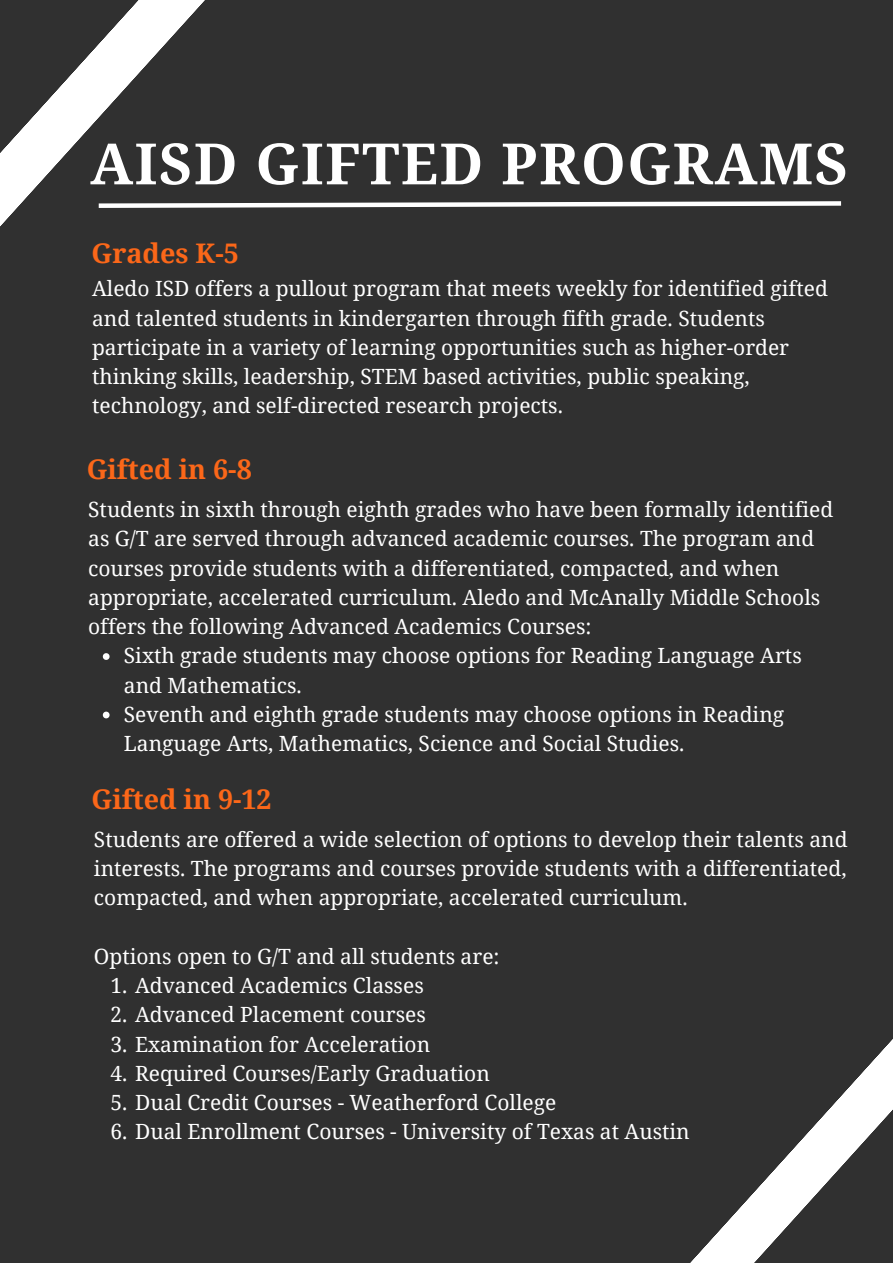
<style>
.page{position:relative;width:893px;height:1264px;background:#fff}
.page>*{position:absolute;margin:0;border:0;box-sizing:border-box;transform-origin:0 0}
.t1{font:700 57px "Noto Serif";letter-spacing:.025em;color:#fff}
.t2{font:700 27px "Noto Serif";color:#fb6719}
.t3{font:21px/29.2px "Noto Serif";color:#fff}
</style>
<div class="page">
<div style="left:0;top:0;width:892px;height:1262px;background:#303030"></div>
<svg style="left:532px;top:201px;width:310px;height:6px;background:#cacaca"></svg>
<svg style="left:691px;top:1040px;width:201px;height:222px"></svg>
<svg style="left:0;top:0;width:532px;height:719px"></svg>
<p class="t1" style="left:90px;top:123px;width:759px">AISD GIFTED PROGRAMS</p>
<p class="t2" style="left:92px;top:234px;width:149px">Grades K-5</p>
<p class="t3" style="left:92px;top:273px;width:737px">Aledo ISD offers a pullout program that meets weekly for identified gifted and talented students in kindergarten through fifth grade. Students participate in a variety of learning opportunities such as higher-order thinking skills, leadership, STEM based activities, public speaking, technology, and self-directed research projects.</p>
<p class="t2" style="left:87px;top:450px;width:166px">Gifted in 6-8</p>
<p class="t3" style="left:88px;top:494px;width:746px">Students in sixth through eighth grades who have been formally identified as G/T are served through advanced academic courses. The program and courses provide students with a differentiated, compacted, and when appropriate, accelerated curriculum. Aledo and McAnally Middle Schools offers the following Advanced Academics Courses:</p>
<p class="t3" style="left:124px;top:640px;width:679px">Sixth grade students may choose options for Reading Language Arts and Mathematics.</p>
<p class="t3" style="left:124px;top:699px;width:661px">Seventh and eighth grade students may choose options in Reading<br>Language Arts, Mathematics, Science and Social Studies.</p>
<p class="t2" style="left:92px;top:780px;width:182px">Gifted in 9-12</p>
<p class="t3" style="left:94px;top:824px;width:755px;text-align:justify">Students are offered a wide selection of options to develop their talents and interests. The programs and courses provide students with a differentiated, compacted, and when appropriate, accelerated curriculum.</p>
<p class="t3" style="left:94px;top:941px;width:407px">Options open to G/T and all students are:</p>
<p class="t3" style="left:111px;top:970px;width:315px">1. Advanced Academics Classes</p>
<p class="t3" style="left:111px;top:999px;width:317px">2. Advanced Placement courses</p>
<p class="t3" style="left:111px;top:1028px;width:321px">3. Examination for Acceleration</p>
<p class="t3" style="left:111px;top:1058px;width:381px">4. Required Courses/Early Graduation</p>
<p class="t3" style="left:111px;top:1087px;width:447px">5. Dual Credit Courses - Weatherford College</p>
<p class="t3" style="left:111px;top:1116px;width:580px">6. Dual Enrollment Courses - University of Texas at Austin</p>
</div>
